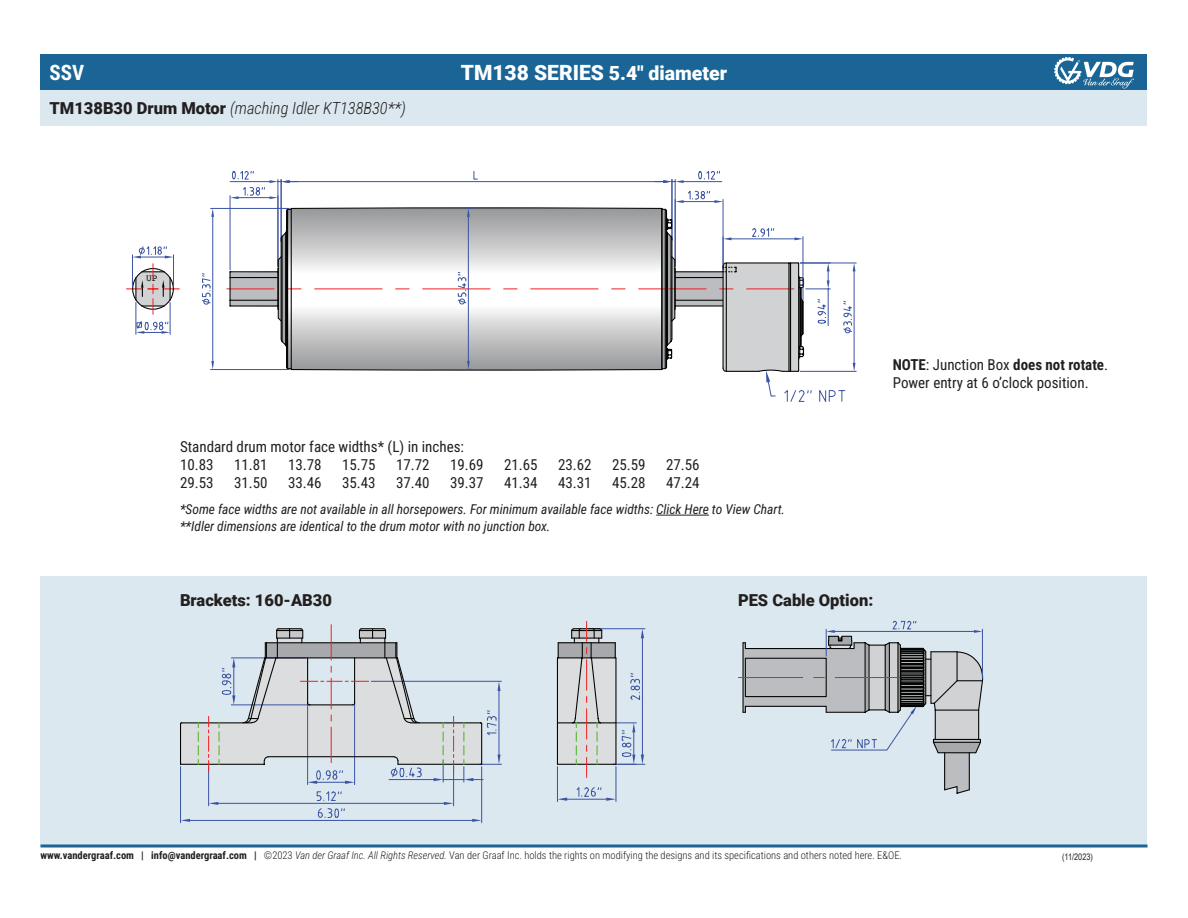
<style>
.page{position:relative;width:1188px;height:918px;background:#fff}
.page>*{position:absolute;margin:0;border:0;box-sizing:border-box;transform-origin:0 0}
.t1{font:700 21px "Roboto Condensed";color:#fff}
.t2{font:900 19.5px "Roboto";color:#fff}
.t3{font:italic 300 16.5px "Roboto Condensed";color:#231f20}
.t4{font:900 16.5px "Roboto";color:#231f20}
.t5{font:15px/18px "Roboto Condensed";color:#231f20}
.t6{font:italic 13.5px/16.5px "Roboto Condensed";color:#231f20}
.t7{font:300 10.5px "Roboto Condensed";color:#231f20}
.t8{font:9.6px "Courier";color:#040503}
.t9{font:9px "Arial Narrow";color:#231f20}
.s1{font-size:21px}
.s2{font-family:"Roboto";font-weight:900;font-style:normal}
.s3{font-weight:700}
.s4{font-style:italic}
</style>
<div class="page">
<div style="left:40px;top:576px;width:1108px;height:270px;background:#dce8ef"></div>
<div style="left:40px;top:54px;width:1108px;height:36px;background:#1a6595"></div>
<svg style="left:40px;top:844px;width:1108px;height:4px;background:#4e88ad"></svg>
<svg style="left:1054px;top:57px;width:80px;height:31px"></svg>
<div style="left:40px;top:90px;width:1108px;height:36px;background:#dce8ef"></div>
<svg style="left:180px;top:621px;width:466px;height:202px"></svg>
<hr style="left:738px;top:677px;width:65px;height:1px;background:#ee2123">
<svg style="left:742px;top:620px;width:242px;height:174px"></svg>
<svg style="left:135px;top:208px;width:94px;height:162px"></svg>
<svg style="left:127px;top:245px;width:52px;height:89px"></svg>
<svg style="left:229px;top:171px;width:628px;height:231px"></svg>
<hr style="left:656px;top:515px;width:53px;height:1px;background:#231f20">
<h1 class="t1" style="left:50px;top:58px;width:36px">SSV</h1>
<h2 class="t2" style="left:461px;top:59px;width:268px"><span class="s1">TM138 SERIES</span> 5.4" diameter</h2>
<p class="t3" style="left:50px;top:97px;width:358px"><span class="s2">TM138B30 Drum Motor</span> (maching Idler KT138B30**)</p>
<p class="t8" style="left:146px;top:270px;width:13px">UP</p>
<p class="t5" style="left:180px;top:437px;width:286px">Standard drum motor face widths* (L) in inches:</p>
<p class="t5" style="left:180px;top:455px;width:35px">10.83</p>
<p class="t5" style="left:234px;top:455px;width:35px">11.81</p>
<p class="t5" style="left:288px;top:455px;width:35px">13.78</p>
<p class="t5" style="left:342px;top:455px;width:35px">15.75</p>
<p class="t5" style="left:396px;top:455px;width:35px">17.72</p>
<p class="t5" style="left:450px;top:455px;width:35px">19.69</p>
<p class="t5" style="left:504px;top:455px;width:35px">21.65</p>
<p class="t5" style="left:558px;top:455px;width:35px">23.62</p>
<p class="t5" style="left:612px;top:455px;width:35px">25.59</p>
<p class="t5" style="left:666px;top:455px;width:35px">27.56</p>
<p class="t5" style="left:180px;top:473px;width:35px">29.53</p>
<p class="t5" style="left:234px;top:473px;width:35px">31.50</p>
<p class="t5" style="left:288px;top:473px;width:35px">33.46</p>
<p class="t5" style="left:342px;top:473px;width:35px">35.43</p>
<p class="t5" style="left:396px;top:473px;width:35px">37.40</p>
<p class="t5" style="left:450px;top:473px;width:35px">39.37</p>
<p class="t5" style="left:504px;top:473px;width:35px">41.34</p>
<p class="t5" style="left:558px;top:473px;width:35px">43.31</p>
<p class="t5" style="left:612px;top:473px;width:35px">45.28</p>
<p class="t5" style="left:666px;top:473px;width:35px">47.24</p>
<p class="t6" style="left:180px;top:501px;width:607px">*Some face widths are not available in all horsepowers. For minimum available face widths: Click Here to View Chart. **Idler dimensions are identical to the drum motor with no junction box.</p>
<p class="t5" style="left:893px;top:355px;width:217px"><span class="s3">NOTE</span>: Junction Box <span class="s3">does not rotate</span>.<br>Power entry at 6 o’clock position.</p>
<p class="t4" style="left:180px;top:589px;width:154px">Brackets: 160-AB30</p>
<p class="t4" style="left:738px;top:589px;width:137px">PES Cable Option:</p>
<p class="t7" style="left:40px;top:848px;width:863px"><span class="s3">www.vandergraaf.com | info@vandergraaf.com |</span> ©2023 <span class="s4">Van der Graaf Inc. All Rights Reserved.</span> Van der Graaf Inc. holds the rights on modifying the designs and its specifications and others noted here. E&amp;OE.</p>
<p class="t9" style="left:1062px;top:850px;width:33px">(11/2023)</p>
</div>
